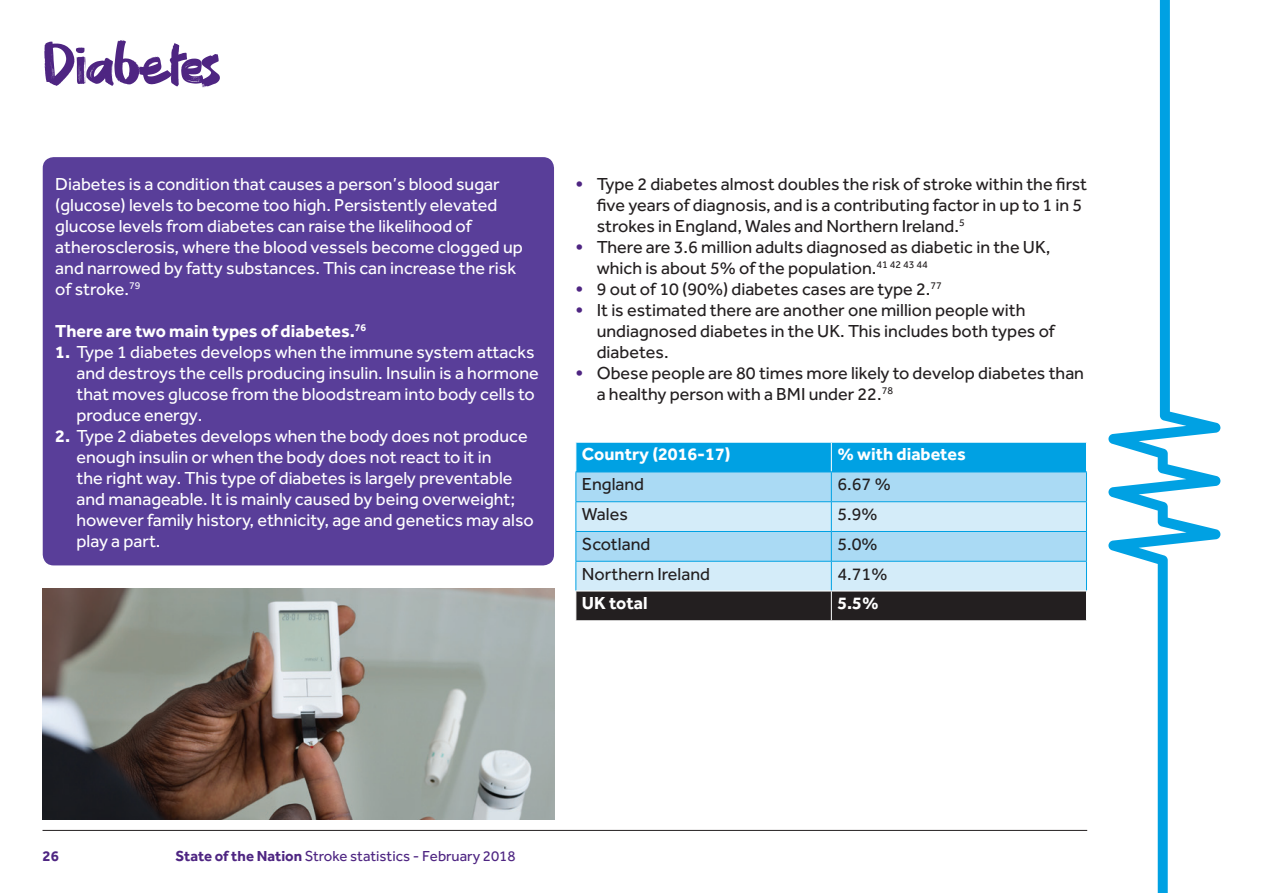
<style>
.page{position:relative;width:1263px;height:893px;background:#fff}
.page>*{position:absolute;margin:0;border:0;box-sizing:border-box;transform-origin:0 0}
.t1{font:54px "Action";color:#4e2582}
.t2{font:18px/21px "Effra";color:#fff}
.t3{font:18px/21px "Effra";color:#231f20}
.t4{font:700 18px "Effra";color:#fff}
.t5{font:15px "Effra";color:#4e2582}
.t6{font:700 15px "Effra";color:#4e2582}
.s1{font-weight:700}
.s2{font-weight:800;color:#4e2582}
</style>
<div class="page">
<hr style="left:43px;top:830px;width:1044px;height:1px;background:#231f20">
<img style="left:43px;top:589px;width:511px;height:231px">
<svg style="left:1108px;top:0;width:112px;height:893px"></svg>
<div style="left:43px;top:157px;width:511px;height:408px;background:#593e99;border-radius:11px"></div>
<svg style="left:575px;top:442px;width:512px;height:178px;background:#83b7d0"></svg>
<h1 class="t1" style="left:43px;top:25px;width:180px">Diabetes</h1>
<p class="t2" style="left:55px;top:173px;width:469px">Diabetes is a condition that causes a person’s blood sugar (glucose) levels to become too high. Persistently elevated glucose levels from diabetes can raise the likelihood of atherosclerosis, where the blood vessels become clogged up and narrowed by fatty substances. This can increase the risk of stroke.<sup>79</sup></p>
<p class="t4" style="left:55px;top:320px;width:313px">There are two main types of diabetes.<sup>76</sup></p>
<p class="t2" style="left:77px;top:341px;width:464px;text-indent:-21px"><span class="s1">1.</span> Type 1 diabetes develops when the immune system attacks and destroys the cells producing insulin. Insulin is a hormone that moves glucose from the bloodstream into body cells to produce energy.</p>
<p class="t2" style="left:77px;top:425px;width:459px;text-indent:-21px"><span class="s1">2.</span> Type 2 diabetes develops when the body does not produce enough insulin or when the body does not react to it in<br>the right way. This type of diabetes is largely preventable and manageable. It is mainly caused by being overweight; however family history, ethnicity, age and genetics may also play a part.</p>
<p class="t3" style="left:597px;top:173px;width:492px;text-indent:-21px"><span class="s2">•</span> Type 2 diabetes almost doubles the risk of stroke within the first five years of diagnosis, and is a contributing factor in up to 1 in 5 strokes in England, Wales and Northern Ireland.<sup>5</sup></p>
<p class="t3" style="left:597px;top:236px;width:455px;text-indent:-21px"><span class="s2">•</span> There are 3.6 million adults diagnosed as diabetic in the UK, which is about 5% of the population.<sup>41</sup> <sup>42</sup> <sup>43</sup> <sup>44</sup></p>
<p class="t3" style="left:575px;top:278px;width:368px"><span class="s2">•</span> 9 out of 10 (90%) diabetes cases are type 2.<sup>77</sup></p>
<p class="t3" style="left:597px;top:299px;width:460px;text-indent:-21px"><span class="s2">•</span> It is estimated there are another one million people with undiagnosed diabetes in the UK. This includes both types of diabetes.</p>
<p class="t3" style="left:597px;top:362px;width:489px;text-indent:-21px"><span class="s2">•</span> Obese people are 80 times more likely to develop diabetes than a healthy person with a BMI under 22.<sup>78</sup></p>
<p class="t4" style="left:582px;top:443px;width:150px">Country (2016-17)</p>
<p class="t4" style="left:837px;top:443px;width:130px">% with diabetes</p>
<p class="t3" style="left:582px;top:473px;width:64px">England</p>
<p class="t3" style="left:837px;top:473px;width:55px">6.67 %</p>
<p class="t3" style="left:582px;top:503px;width:48px">Wales</p>
<p class="t3" style="left:837px;top:503px;width:42px">5.9%</p>
<p class="t3" style="left:582px;top:533px;width:70px">Scotland</p>
<p class="t3" style="left:837px;top:533px;width:42px">5.0%</p>
<p class="t3" style="left:582px;top:563px;width:130px">Northern Ireland</p>
<p class="t3" style="left:837px;top:563px;width:52px">4.71%</p>
<p class="t4" style="left:582px;top:592px;width:67px">UK total</p>
<p class="t4" style="left:837px;top:592px;width:43px">5.5%</p>
<p class="t6" style="left:43px;top:846px;width:18px">26</p>
<p class="t5" style="left:176px;top:847px;width:341px"><span class="s1">State of the Nation</span> Stroke statistics - February 2018</p>
</div>
